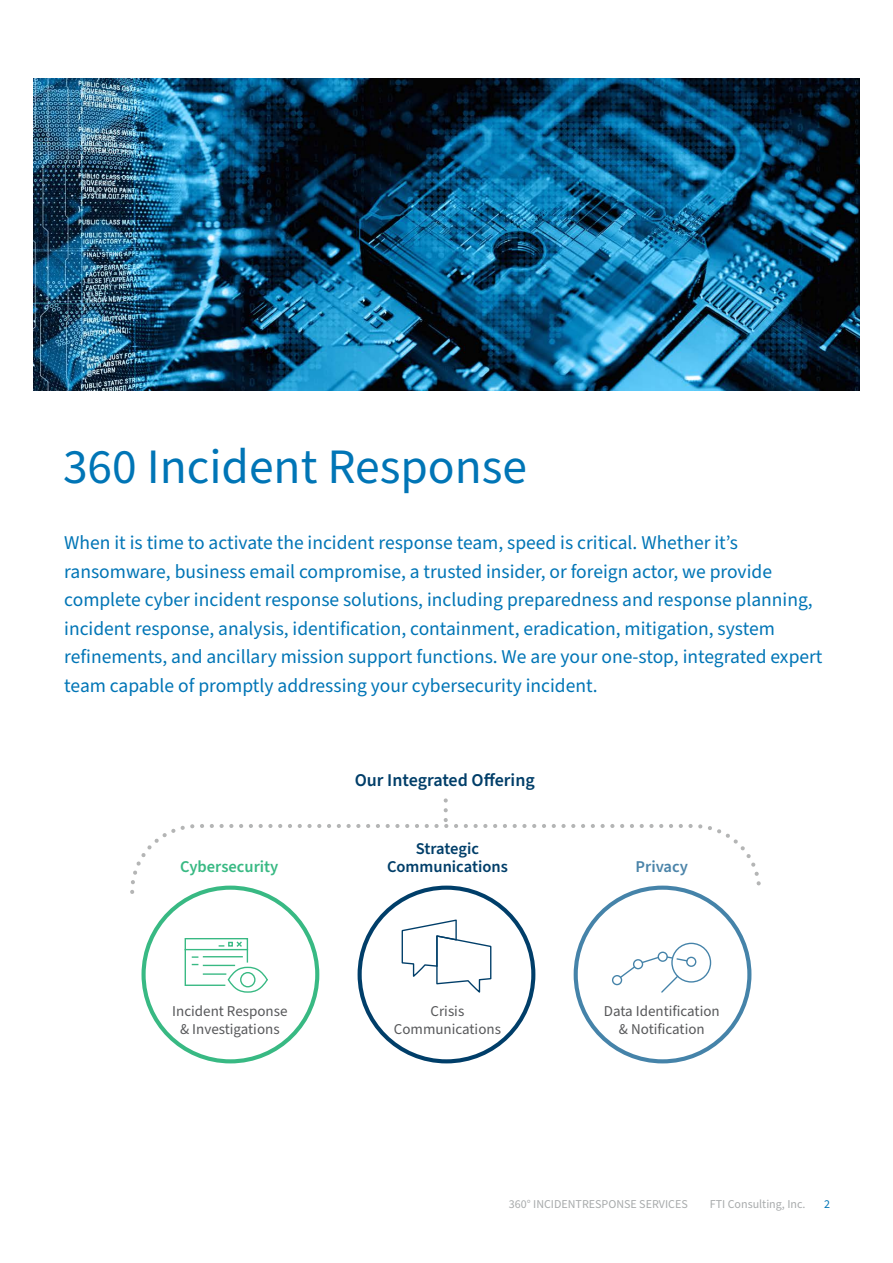
<style>
.page{position:relative;width:893px;height:1263px;background:#fff}
.page>*{position:absolute;margin:0;border:0;box-sizing:border-box;transform-origin:0 0}
.Page_Title{font:49.5px "Source Sans Pro";color:#0075b6}
.Intro_Body-Span{font:19.5px/28.5px "Source Sans Pro";color:#0075b6}
.Subheading_L1{font:600 18px "Source Sans Pro";color:#003e69}
.Subheading_L1-2{font:600 16.5px "Source Sans Pro";color:#003e69}
.Subheading_L1-3{font:600 16.5px "Source Sans Pro";color:#38b983}
.Subheading_L1-4{font:600 16.5px "Source Sans Pro";color:#4b84a9}
.Body_Text{font:15px/18px "Source Sans Pro";color:#57585a;text-align:center}
.t1{font:12px "Source Sans Pro";color:#a8abac}
.t2{font:12px "Source Sans Pro";color:#0075b6}
</style>
<div class="page">
<img style="left:33px;top:78px;width:827px;height:313px">
<svg style="left:401px;top:919px;width:91px;height:74px"></svg>
<svg style="left:184px;top:938px;width:84px;height:55px"></svg>
<div style="left:671px;top:943px;width:40px;height:39px;border:1px solid #4583a9;border-radius:50%"></div>
<div style="left:686px;top:957px;width:10px;height:10px;border:1px solid #4583a9;border-radius:50%"></div>
<div style="left:658px;top:951px;width:10px;height:11px;border:1px solid #4583a9;border-radius:50%"></div>
<div style="left:612px;top:975px;width:10px;height:10px;border:1px solid #4583a9;border-radius:50%"></div>
<svg style="left:619px;top:955px;width:70px;height:38px"></svg>
<svg style="left:130px;top:824px;width:631px;height:72px"></svg>
<svg style="left:444px;top:798px;width:4px;height:22px"></svg>
<p class="Page_Title" style="left:63px;top:434px;width:466px">360 Incident Response</p>
<p class="Intro_Body-Span" style="left:64px;top:529px;width:760px">When it is time to activate the incident response team, speed is critical. Whether it’s ransomware, business email compromise, a trusted insider, or foreign actor, we provide complete cyber incident response solutions, including preparedness and response planning, incident response, analysis, identification, containment, eradication, mitigation, system refinements, and ancillary mission support functions. We are your one-stop, integrated expert team capable of promptly addressing your cybersecurity incident.</p>
<p class="Subheading_L1" style="left:355px;top:768px;width:182px">Our Integrated Offering</p>
<p class="Subheading_L1-2" style="left:416px;top:837px;width:65px">Strategic</p>
<p class="Subheading_L1-3" style="left:180px;top:855px;width:100px">Cybersecurity</p>
<p class="Subheading_L1-2" style="left:387px;top:855px;width:122px">Communications</p>
<p class="Body_Text" style="left:172px;top:1002px;width:117px">Incident Response &amp; Investigations</p>
<p class="Body_Text" style="left:394px;top:1002px;width:109px">Crisis<br>Communications</p>
<p class="Subheading_L1-4" style="left:636px;top:855px;width:54px">Privacy</p>
<p class="Body_Text" style="left:604px;top:1002px;width:117px">Data Identification &amp; Notification</p>
<p class="t1" style="left:509px;top:1196px;width:180px">360° INCIDENTRESPONSE SERVICES</p>
<p class="t1" style="left:710px;top:1196px;width:97px">FTI Consulting, Inc.</p>
<p class="t2" style="left:824px;top:1196px;width:7px">2</p>
</div>
